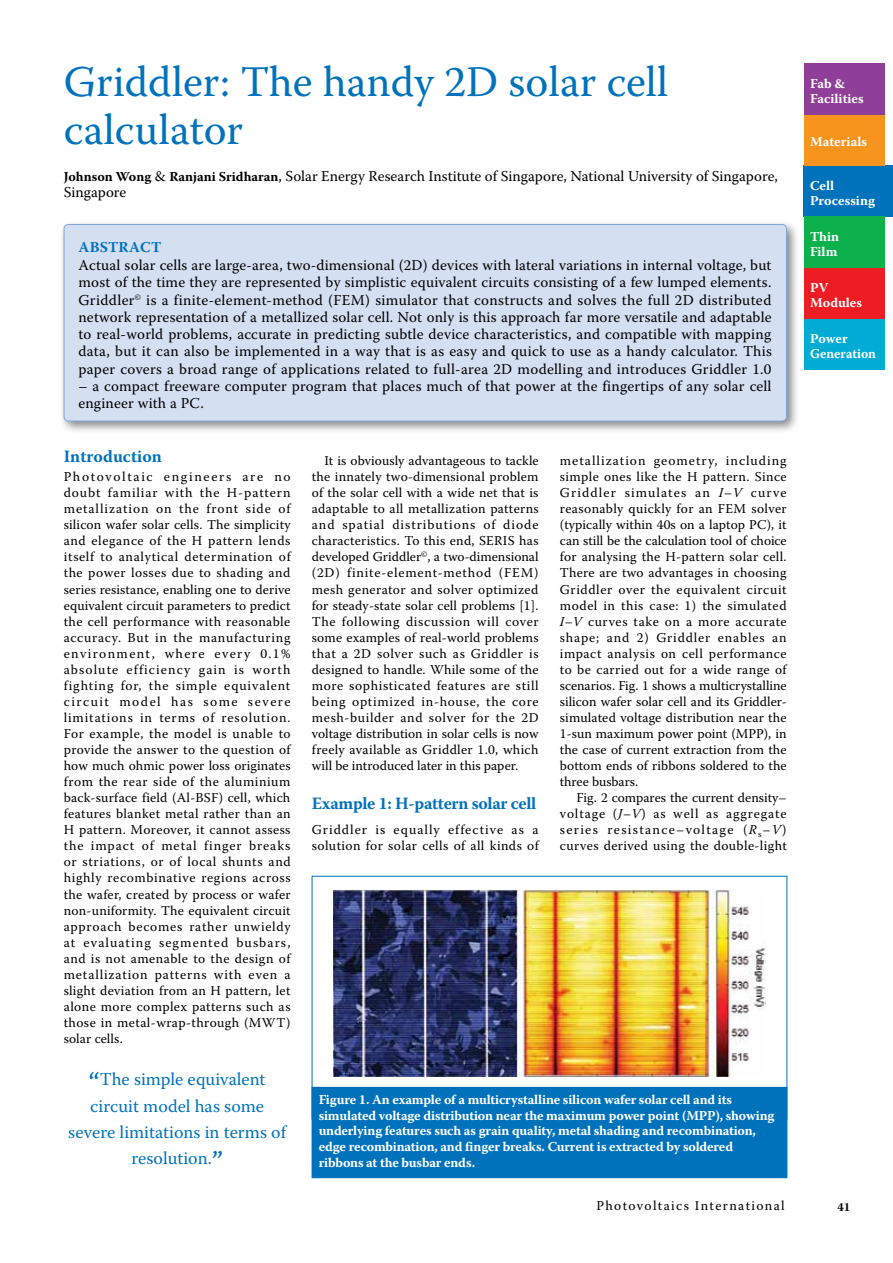
<style>
.page{position:relative;width:893px;height:1263px;background:#fff}
.page>*{position:absolute;margin:0;border:0;box-sizing:border-box;transform-origin:0 0}
.t1{font:43.5px/48px "Warnock Pro";color:#0072bc}
.t2{font:18px/26.2px "Warnock Pro";color:#0072bc;text-align:center}
.t3{font:700 17.25px "Warnock Pro";letter-spacing:-.01em;color:#0072bc}
.t4{font:15px/17.2px "Warnock Pro";letter-spacing:.01em;color:#000}
.t5{font:700 15px "Warnock Pro";color:#0072bc}
.t6{font:13.5px/16px "Warnock Pro";letter-spacing:.03em;color:#000;text-align:justify}
.t7{font:700 13.5px/15px "Warnock Pro";letter-spacing:-.015em;color:#fff}
.t8{font:13.5px "Warnock Pro";letter-spacing:.1em;color:#000}
.t9{font:700 13.5px "Warnock Pro";letter-spacing:.005em;color:#fff}
.t10{font:700 12px "Warnock Pro";color:#000}
.s1{font-weight:700;font-size:13.5px}
.s2{font-size:30px}
.s3{font-style:italic}
</style>
<div class="page">
<div style="left:804px;top:319px;width:80px;height:51px;background:#00acd4"></div>
<div style="left:804px;top:166px;width:89px;height:51px;background:#0072bc"></div>
<div style="left:804px;top:268px;width:80px;height:51px;background:#ed1d24"></div>
<div style="left:804px;top:115px;width:80px;height:51px;background:#f7941e"></div>
<div style="left:804px;top:217px;width:80px;height:51px;background:#0db14b"></div>
<div style="left:804px;top:64px;width:80px;height:51px;background:#903f98"></div>
<div style="left:59px;top:219px;width:740px;height:215px;background:#000;opacity:.5"></div>
<div style="left:64px;top:225px;width:722px;height:196px;background:#d4dff2;border-radius:4px"></div>
<div style="left:64px;top:224px;width:723px;height:197px;border:1px solid #7da7d8;border-radius:4px"></div>
<img style="left:334px;top:889px;width:431px;height:187px">
<div style="left:312px;top:1087px;width:475px;height:91px;background:#0072bc"></div>
<h1 class="t1" style="left:64px;top:57px;width:606px">Griddler: The handy 2D solar cell calculator</h1>
<p class="t4" style="left:64px;top:168px;width:716px;line-height:15.8px"><span class="s1">Johnson Wong</span> &amp; <span class="s1">Ranjani Sridharan</span>, Solar Energy Research Institute of Singapore, National University of Singapore,<br>Singapore</p>
<p class="t5" style="left:79px;top:238px;width:33px">Abstract</p>
<p class="t4" style="left:78px;top:256px;width:695px;text-align:justify">Actual solar cells are large-area, two-dimensional (2D) devices with lateral variations in internal voltage, but most of the time they are represented by simplistic equivalent circuits consisting of a few lumped elements.<br>Griddler<sup>©</sup> is a finite-element-method (FEM) simulator that constructs and solves the full 2D distributed network representation of a metallized solar cell. Not only is this approach far more versatile and adaptable to real-world problems, accurate in predicting subtle device characteristics, and compatible with mapping data, but it can also be implemented in a way that is as easy and quick to use as a handy calculator. This paper covers a broad range of applications related to full-area 2D modelling and introduces Griddler 1.0</p>
<p class="t4" style="left:78px;top:377px;width:694px">– a compact freeware computer program that places much of that power at the fingertips of any solar cell engineer with a PC.</p>
<p class="t3" style="left:64px;top:446px;width:100px">Introduction</p>
<p class="t6" style="left:64px;top:468px;width:228px">Photovoltaic engineers are no doubt familiar with the H-pattern metallization on the front side of silicon wafer solar cells. The simplicity and elegance of the H pattern lends itself to analytical determination of the power losses due to shading and series resistance, enabling one to derive equivalent circuit parameters to predict the cell performance with reasonable accuracy. But in the manufacturing environment, where every 0.1% absolute efficiency gain is worth fighting for, the simple equivalent circuit model has some severe limitations in terms of resolution.<br>For example, the model is unable to provide the answer to the question of how much ohmic power loss originates from the rear side of the aluminium back-surface field (Al-BSF) cell, which features blanket metal rather than an H pattern. Moreover, it cannot assess the impact of metal finger breaks or striations, or of local shunts and highly recombinative regions across the wafer, created by process or wafer non-uniformity. The equivalent circuit approach becomes rather unwieldy at evaluating segmented busbars, and is not amenable to the design of metallization patterns with even a slight deviation from an H pattern, let alone more complex patterns such as those in metal-wrap-through (MWT) solar cells.</p>
<h2 class="t2" style="left:68px;top:1066px;width:219px"><span class="s2">“</span>The simple equivalent circuit model has some severe limitations in terms of resolution.<span class="s2">”</span></h2>
<p class="t6" style="left:312px;top:452px;width:228px;text-indent:13px">It is obviously advantageous to tackle the innately two-dimensional problem of the solar cell with a wide net that is adaptable to all metallization patterns and spatial distributions of diode characteristics. To this end, SERIS has developed Griddler<sup>©</sup>, a two-dimensional (2D) finite-element-method (FEM) mesh generator and solver optimized for steady-state solar cell problems [1].<br>The following discussion will cover some examples of real-world problems that a 2D solver such as Griddler is designed to handle. While some of the more sophisticated features are still being optimized in-house, the core mesh-builder and solver for the 2D voltage distribution in solar cells is now freely available as Griddler 1.0, which will be introduced later in this paper.</p>
<p class="t3" style="left:312px;top:793px;width:226px">Example 1: H-pattern solar cell</p>
<p class="t6" style="left:312px;top:821px;width:228px">Griddler is equally effective as a solution for solar cells of all kinds of</p>
<p class="t6" style="left:560px;top:452px;width:228px">metallization geometry, including simple ones like the H pattern. Since Griddler simulates an <span class="s3">I–V</span> curve reasonably quickly for an FEM solver (typically within 40s on a laptop PC), it can still be the calculation tool of choice for analysing the H-pattern solar cell.<br>There are two advantages in choosing Griddler over the equivalent circuit model in this case: 1) the simulated <span class="s3">I–V</span> curves take on a more accurate shape; and 2) Griddler enables an impact analysis on cell performance to be carried out for a wide range of scenarios. Fig. 1 shows a multicrystalline silicon wafer solar cell and its Griddler&shy;simulated voltage distribution near the 1-sun maximum power point (MPP), in the case of current extraction from the bottom ends of ribbons soldered to the three busbars.</p>
<p class="t6" style="left:560px;top:789px;width:228px;text-indent:17px">Fig. 2 compares the current density– voltage (<span class="s3">J–V</span>) as well as aggregate series resistance–voltage (<span class="s3">R</span><sub>s</sub>–<span class="s3">V</span>) curves derived using the double-light</p>
<p class="t7" style="left:319px;top:1091px;width:457px;line-height:15.8px">Figure 1. An example of a multicrystalline silicon wafer solar cell and its simulated voltage distribution near the maximum power point (MPP), showing underlying features such as grain quality, metal shading and recombination, edge recombination, and finger breaks. Current is extracted by soldered ribbons at the busbar ends.</p>
<p class="t7" style="left:810px;top:75px;width:55px">Fab &amp;<br>Facilities</p>
<p class="t9" style="left:810px;top:134px;width:59px">Materials</p>
<p class="t7" style="left:810px;top:178px;width:66px">Cell<br>Processing</p>
<p class="t7" style="left:810px;top:229px;width:31px">Thin<br>Film</p>
<p class="t7" style="left:810px;top:280px;width:54px">PV<br>Modules</p>
<p class="t7" style="left:810px;top:331px;width:67px">Power<br>Generation</p>
<p class="t8" style="left:597px;top:1198px;width:190px">Photovoltaics International</p>
<p class="t10" style="left:837px;top:1200px;width:14px">41</p>
</div>
